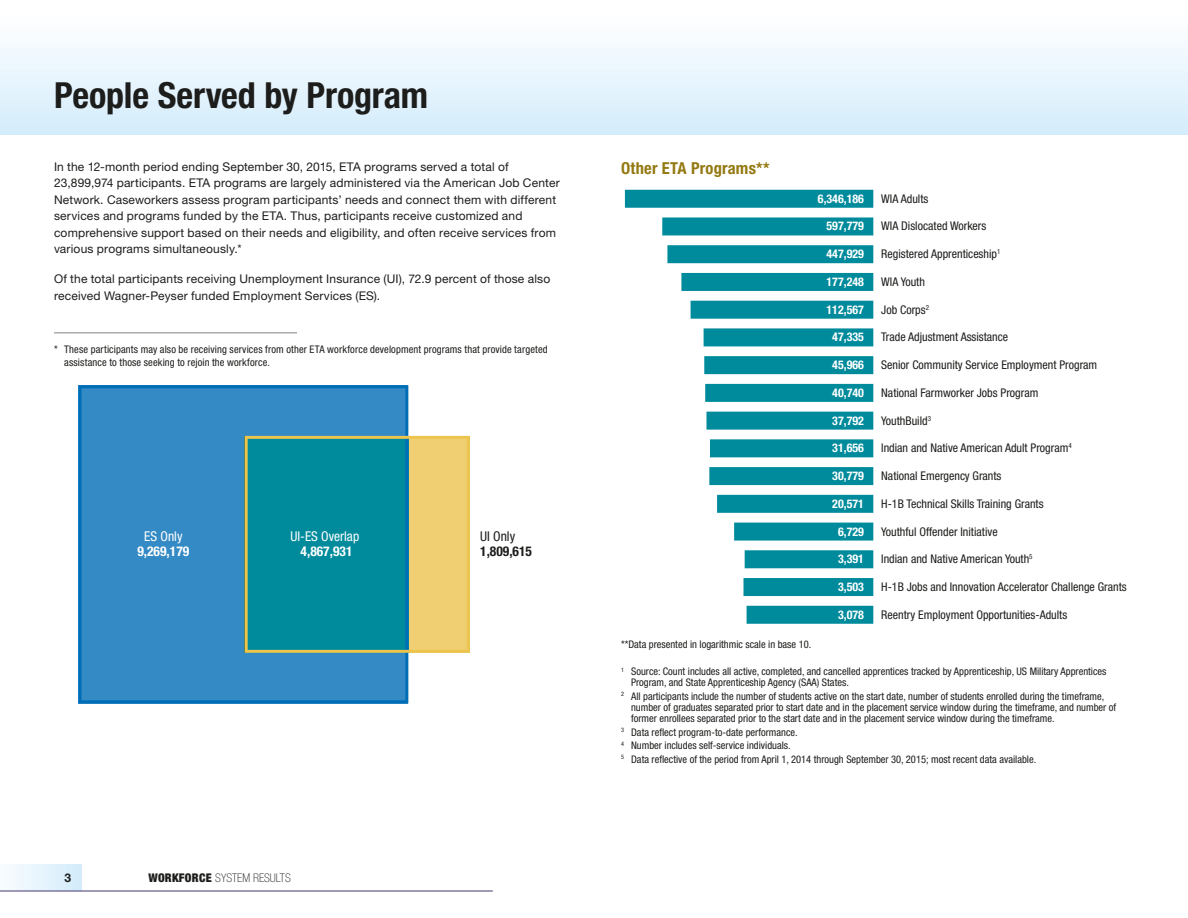
<style>
.page{position:relative;width:1188px;height:918px;background:#fff}
.page>*{position:absolute;margin:0;border:0;box-sizing:border-box;transform-origin:0 0}
.t1{font:700 condensed 36px "Helvetica Neue LT Pro";letter-spacing:-.005em;color:#1d1d1b}
.t2{font:700 condensed 16.5px "Helvetica Neue LT Pro";letter-spacing:.015em;color:#947912}
.t3{font:condensed 13.5px/14.5px "Helvetica Neue LT Pro";color:#fff;text-align:center}
.t4{font:700 condensed 13.5px/14.5px "Helvetica Neue LT Pro";color:#fff;text-align:center}
.t5{font:700 condensed 13.5px/14.5px "Helvetica Neue LT Pro";color:#1d1d1b}
.t6{font:12px/16.5px "Helvetica Neue LT Pro";letter-spacing:.015em;color:#1d1d1b}
.t7{font:condensed 12px "Helvetica Neue LT Pro";color:#1d1d1b}
.t8{font:700 condensed 12px "Helvetica Neue LT Pro";color:#fff}
.t9{font:100 condensed 12px "Helvetica Neue LT Pro";color:#1d1d1b}
.t10{font:700 12px "Helvetica Neue LT Pro";color:#1d1d1b}
.t11{font:condensed 10.5px/11.2px "Helvetica Neue LT Pro";color:#1d1d1b}
.s1{font-weight:400}
.s2{font-weight:700}
.s3{font-weight:900}
</style>
<div class="page">
<div style="left:0;top:0;width:1188px;height:135px;background:linear-gradient(to bottom,#fff,#d4ecfb)"></div>
<hr style="left:54px;top:332px;width:243px;height:1px;background:#878787">
<div style="left:625px;top:190px;width:248px;height:18px;background:#008b9d"></div>
<div style="left:662px;top:217px;width:211px;height:18px;background:#008b9d"></div>
<div style="left:667px;top:245px;width:206px;height:18px;background:#008b9d"></div>
<div style="left:681px;top:273px;width:192px;height:18px;background:#008b9d"></div>
<div style="left:691px;top:301px;width:182px;height:18px;background:#008b9d"></div>
<div style="left:704px;top:328px;width:169px;height:18px;background:#008b9d"></div>
<div style="left:704px;top:356px;width:169px;height:18px;background:#008b9d"></div>
<div style="left:705px;top:384px;width:168px;height:18px;background:#008b9d"></div>
<div style="left:706px;top:412px;width:167px;height:18px;background:#008b9d"></div>
<div style="left:710px;top:439px;width:163px;height:18px;background:#008b9d"></div>
<div style="left:709px;top:467px;width:164px;height:18px;background:#008b9d"></div>
<div style="left:717px;top:495px;width:156px;height:18px;background:#008b9d"></div>
<div style="left:734px;top:523px;width:139px;height:18px;background:#008b9d"></div>
<div style="left:745px;top:550px;width:128px;height:18px;background:#008b9d"></div>
<div style="left:743px;top:578px;width:130px;height:18px;background:#008b9d"></div>
<div style="left:747px;top:606px;width:126px;height:18px;background:#008b9d"></div>
<div style="left:79px;top:385px;width:329px;height:318px;background:#338ac5"></div>
<svg style="left:245px;top:436px;width:225px;height:217px;background:#479e8e"></svg>
<div style="left:0;top:864px;width:81px;height:27px;background:linear-gradient(to right,#f9fdff,#d4ecfb)"></div>
<hr style="left:0;top:891px;width:493px;height:1px;background:#44376e">
<h2 class="t1" style="left:54px;top:73px;width:376px">People Served by Program</h2>
<p class="t6" style="left:54px;top:158px;width:507px">In the 12-month period ending September 30, 2015, ETA programs served a total of 23,899,974 participants. ETA programs are largely administered via the American Job Center Network. Caseworkers assess program participants’ needs and connect them with different services and programs funded by the ETA. Thus, participants receive customized and comprehensive support based on their needs and eligibility, and often receive services from various programs simultaneously.*</p>
<h3 class="t2" style="left:621px;top:158px;width:150px">Other ETA Programs**</h3>
<p class="t6" style="left:54px;top:270px;width:498px">Of the total participants receiving Unemployment Insurance (UI), 72.9 percent of those also received Wagner-Peyser funded Employment Services (ES).</p>
<p class="t11" style="left:64px;top:343px;width:485px;line-height:12.8px;text-indent:-10px">* These participants may also be receiving services from other ETA workforce development programs that provide targeted assistance to those seeking to rejoin the workforce.</p>
<p class="t4" style="left:137px;top:529px;width:53px"><span class="s1">ES Only<br></span>9,269,179</p>
<p class="t5" style="left:480px;top:529px;width:53px"><span class="s1">UI Only<br></span>1,809,615</p>
<p class="t3" style="left:291px;top:529px;width:70px">UI-ES Overlap<br><span class="s2">4,867,931</span></p>
<p class="t8" style="left:818px;top:191px;width:48px">6,346,186</p>
<p class="t8" style="left:827px;top:219px;width:39px">597,779</p>
<p class="t8" style="left:827px;top:247px;width:39px">447,929</p>
<p class="t8" style="left:827px;top:274px;width:39px">177,248</p>
<p class="t8" style="left:827px;top:302px;width:39px">112,567</p>
<p class="t8" style="left:832px;top:330px;width:33px">47,335</p>
<p class="t8" style="left:832px;top:358px;width:33px">45,966</p>
<p class="t8" style="left:832px;top:385px;width:33px">40,740</p>
<p class="t8" style="left:832px;top:413px;width:33px">37,792</p>
<p class="t8" style="left:832px;top:441px;width:33px">31,656</p>
<p class="t8" style="left:832px;top:469px;width:33px">30,779</p>
<p class="t8" style="left:832px;top:496px;width:33px">20,571</p>
<p class="t8" style="left:838px;top:524px;width:27px">6,729</p>
<p class="t8" style="left:838px;top:552px;width:27px">3,391</p>
<p class="t8" style="left:838px;top:580px;width:27px">3,503</p>
<p class="t8" style="left:838px;top:607px;width:27px">3,078</p>
<h4 class="t7" style="left:881px;top:191px;width:49px">WIA Adults</h4>
<h4 class="t7" style="left:881px;top:219px;width:107px">WIA Dislocated Workers</h4>
<h4 class="t7" style="left:881px;top:247px;width:121px">Registered Apprenticeship<sup>1</sup></h4>
<h4 class="t7" style="left:881px;top:275px;width:45px">WIA Youth</h4>
<h4 class="t7" style="left:881px;top:302px;width:49px">Job Corps<sup>2</sup></h4>
<h4 class="t7" style="left:881px;top:330px;width:129px">Trade Adjustment Assistance</h4>
<h4 class="t7" style="left:881px;top:358px;width:217px">Senior Community Service Employment Program</h4>
<h4 class="t7" style="left:881px;top:386px;width:159px">National Farmworker Jobs Program</h4>
<h4 class="t7" style="left:881px;top:413px;width:51px">YouthBuild<sup>3</sup></h4>
<h4 class="t7" style="left:881px;top:441px;width:192px">Indian and Native American Adult Program<sup>4</sup></h4>
<h4 class="t7" style="left:881px;top:469px;width:122px">National Emergency Grants</h4>
<h4 class="t7" style="left:881px;top:497px;width:164px">H-1B Technical Skills Training Grants</h4>
<h4 class="t7" style="left:881px;top:524px;width:118px">Youthful Offender Initiative</h4>
<h4 class="t7" style="left:881px;top:552px;width:153px">Indian and Native American Youth<sup>5</sup></h4>
<h4 class="t7" style="left:881px;top:580px;width:247px">H-1B Jobs and Innovation Accelerator Challenge Grants</h4>
<h4 class="t7" style="left:881px;top:608px;width:188px">Reentry Employment Opportunities-Adults</h4>
<p class="t10" style="left:64px;top:870px;width:8px">3</p>
<p class="t9" style="left:148px;top:871px;width:144px"><span class="s3">WORKFORCE</span> SYSTEM RESULTS</p>
<h3 class="t11" style="left:621px;top:639px;width:192px">**Data presented in logarithmic scale in base 10.</h3>
<h4 class="t11" style="left:631px;top:666px;width:477px;text-indent:-10px"><sup>1</sup> Source: Count includes all active, completed, and cancelled apprentices tracked by Apprenticeship, US Military Apprentices<br>Program, and State Apprenticeship Agency (SAA) States.</h4>
<h4 class="t11" style="left:621px;top:690px;width:485px"><sup>2</sup> All participants include the number of students active on the start date, number of students enrolled during the timeframe,</h4>
<h4 class="t11" style="left:631px;top:702px;width:487px">number of graduates separated prior to start date and in the placement service window during the timeframe, and number of former enrollees separated prior to the start date and in the placement service window during the timeframe.</h4>
<h4 class="t11" style="left:621px;top:726px;width:178px"><sup>3</sup> Data reflect program-to-date performance.</h4>
<h4 class="t11" style="left:621px;top:740px;width:171px"><sup>4</sup> Number includes self-service individuals.</h4>
<h4 class="t11" style="left:621px;top:753px;width:417px"><sup>5</sup> Data reflective of the period from April 1, 2014 through September 30, 2015; most recent data available.</h4>
</div>
